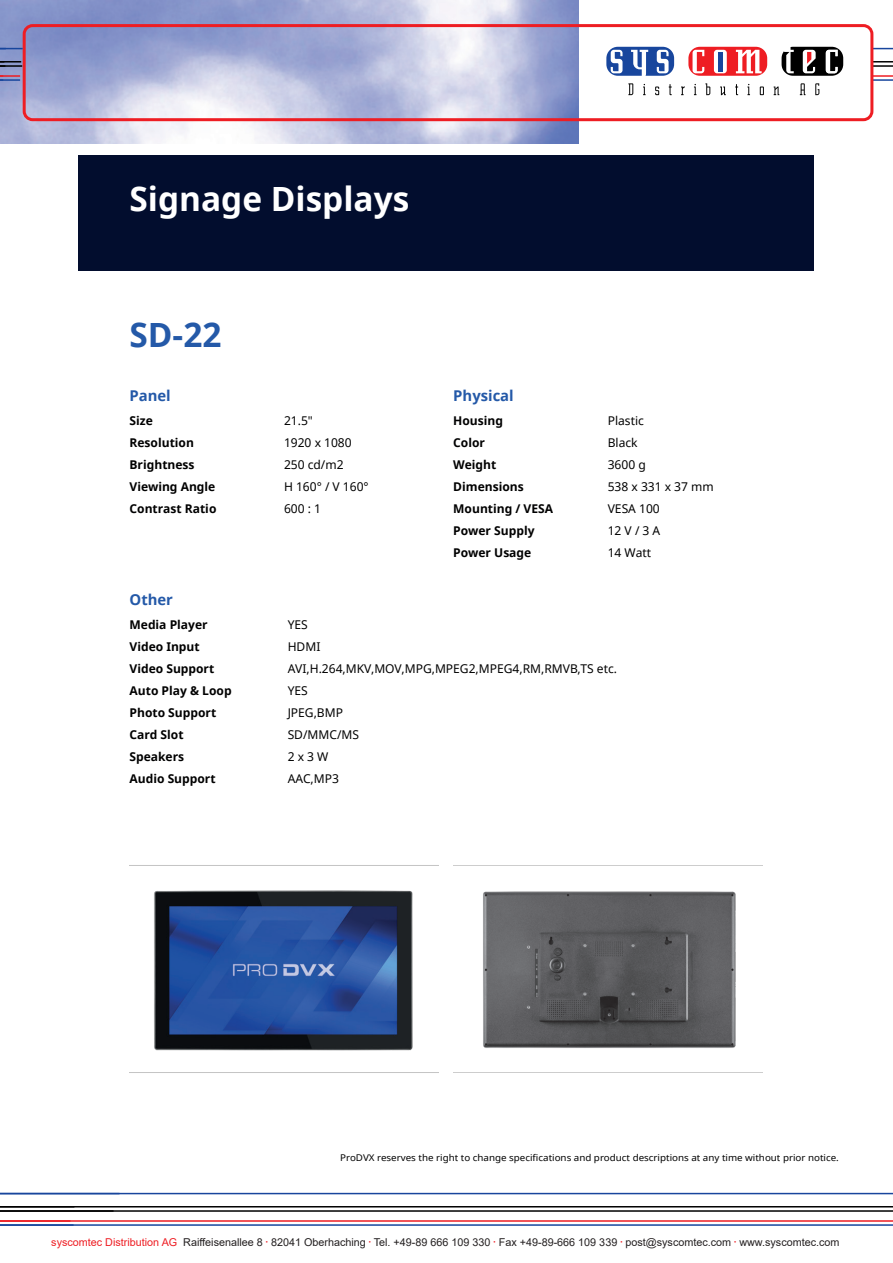
<style>
.page{position:relative;width:893px;height:1263px;background:#fff}
.page>*{position:absolute;margin:0;border:0;box-sizing:border-box;transform-origin:0 0}
.t1{font:700 33.45px "Noto Sans";color:#fff;scale:1.05 1}
.t2{font:700 33.45px "Noto Sans";color:#fff}
.t3{font:700 33.45px "Noto Sans";color:#2459a8;scale:1.05 1}
.t4{font:700 33.45px "Noto Sans";color:#2459a8}
.t5{font:700 14.85px "Noto Sans";color:#2459a8}
.t6{font:700 12px "Noto Sans";color:#000001}
.t7{font:12px "Noto Sans";color:#000001}
.t8{font:10.8px "Arial";color:#231f20}
.t9{font:9.3px "Noto Sans";color:#000001;scale:1.05 1}
.s1{color:#ee1d23}
.s2{font-size:6px;color:#ee1d23}
</style>
<div class="page">
<img style="left:0;top:0;width:578px;height:144px">
<svg style="left:628px;top:83px;width:5px;height:12px"></svg>
<svg style="left:643px;top:84px;width:3px;height:11px"></svg>
<svg style="left:655px;top:87px;width:4px;height:8px"></svg>
<svg style="left:669px;top:84px;width:3px;height:11px"></svg>
<svg style="left:681px;top:87px;width:4px;height:8px"></svg>
<svg style="left:694px;top:84px;width:2px;height:11px"></svg>
<svg style="left:705px;top:83px;width:5px;height:12px"></svg>
<svg style="left:720px;top:87px;width:6px;height:8px"></svg>
<svg style="left:735px;top:84px;width:3px;height:11px"></svg>
<svg style="left:747px;top:84px;width:3px;height:11px"></svg>
<svg style="left:760px;top:87px;width:4px;height:8px"></svg>
<svg style="left:774px;top:87px;width:5px;height:8px"></svg>
<svg style="left:800px;top:83px;width:5px;height:12px"></svg>
<svg style="left:815px;top:83px;width:4px;height:12px"></svg>
<svg style="left:606px;top:47px;width:68px;height:29px"></svg>
<svg style="left:688px;top:47px;width:79px;height:29px"></svg>
<svg style="left:692px;top:50px;width:12px;height:23px"></svg>
<svg style="left:714px;top:50px;width:13px;height:23px"></svg>
<hr style="left:718px;top:52px;width:4px;height:19px;background:#18469d">
<svg style="left:736px;top:50px;width:26px;height:23px"></svg>
<svg style="left:782px;top:47px;width:61px;height:29px"></svg>
<svg style="left:873px;top:48px;width:20px;height:1px"></svg>
<hr style="left:871px;top:61px;width:22px;height:2px;background:#000">
<hr style="left:871px;top:65px;width:22px;height:2px;background:#000">
<hr style="left:871px;top:75px;width:22px;height:2px;background:#ee1d23">
<hr style="left:871px;top:79px;width:22px;height:2px;background:#18469d">
<hr style="left:0;top:1193px;width:893px;height:1px;background:#18469d">
<hr style="left:0;top:1206px;width:893px;height:1px;background:#000">
<hr style="left:0;top:1210px;width:893px;height:2px;background:#000">
<hr style="left:0;top:1220px;width:893px;height:2px;background:#ee1d23">
<hr style="left:0;top:1224px;width:893px;height:2px;background:#18469d">
<div style="left:23px;top:24px;width:850px;height:97px;border:3px solid #ee1d23;border-radius:9px"></div>
<img style="left:130px;top:865px;width:308px;height:208px">
<img style="left:453px;top:865px;width:309px;height:208px">
<div style="left:79px;top:155px;width:735px;height:116px;background:#020d2e"></div>
<svg style="left:0;top:48px;width:23px;height:1px"></svg>
<hr style="left:0;top:61px;width:21px;height:2px;background:#000">
<hr style="left:0;top:65px;width:22px;height:2px;background:#000">
<hr style="left:0;top:75px;width:20px;height:2px;background:#ee1d23">
<hr style="left:0;top:79px;width:20px;height:2px;background:#18469d">
<h1 class="t1" style="left:170px;top:164px;width:283px">Signage Displays</h1>
<h1 class="t2" style="left:130px;top:175px;width:281px">Signage Displays</h1>
<h1 class="t3" style="left:170px;top:300px;width:94px">SD-22</h1>
<h1 class="t4" style="left:130px;top:311px;width:93px">SD-22</h1>
<p class="t5" style="left:130px;top:385px;width:43px">Panel</p>
<p class="t5" style="left:453px;top:385px;width:62px">Physical</p>
<p class="t6" style="left:130px;top:412px;width:25px">Size</p>
<p class="t7" style="left:284px;top:413px;width:30px">21.5"</p>
<p class="t6" style="left:130px;top:434px;width:66px">Resolution</p>
<p class="t7" style="left:284px;top:435px;width:69px">1920 x 1080</p>
<p class="t6" style="left:130px;top:456px;width:67px">Brightness</p>
<p class="t7" style="left:284px;top:457px;width:61px">250 cd/m2</p>
<p class="t6" style="left:130px;top:478px;width:87px">Viewing Angle</p>
<p class="t7" style="left:284px;top:479px;width:86px">H 160° / V 160°</p>
<p class="t6" style="left:130px;top:500px;width:88px">Contrast Ratio</p>
<p class="t7" style="left:284px;top:501px;width:39px">600 : 1</p>
<p class="t5" style="left:130px;top:589px;width:45px">Other</p>
<p class="t6" style="left:453px;top:412px;width:51px">Housing</p>
<p class="t7" style="left:608px;top:413px;width:38px">Plastic</p>
<p class="t6" style="left:453px;top:434px;width:33px">Color</p>
<p class="t7" style="left:608px;top:435px;width:31px">Black</p>
<p class="t6" style="left:453px;top:456px;width:45px">Weight</p>
<p class="t7" style="left:608px;top:457px;width:40px">3600 g</p>
<p class="t6" style="left:453px;top:478px;width:72px">Dimensions</p>
<p class="t7" style="left:608px;top:479px;width:107px">538 x 331 x 37 mm</p>
<p class="t6" style="left:453px;top:500px;width:101px">Mounting / VESA</p>
<p class="t7" style="left:608px;top:501px;width:54px">VESA 100</p>
<p class="t6" style="left:453px;top:522px;width:83px">Power Supply</p>
<p class="t7" style="left:608px;top:523px;width:54px">12 V / 3 A</p>
<p class="t6" style="left:453px;top:544px;width:80px">Power Usage</p>
<p class="t7" style="left:608px;top:545px;width:45px">14 Watt</p>
<p class="t6" style="left:130px;top:616px;width:80px">Media Player</p>
<p class="t7" style="left:288px;top:617px;width:22px">YES</p>
<p class="t6" style="left:130px;top:638px;width:72px">Video Input</p>
<p class="t7" style="left:288px;top:638px;width:34px">HDMI</p>
<p class="t6" style="left:130px;top:660px;width:86px">Video Support</p>
<p class="t7" style="left:288px;top:660px;width:331px">AVI,H.264,MKV,MOV,MPG,MPEG2,MPEG4,RM,RMVB,TS etc.</p>
<p class="t6" style="left:130px;top:682px;width:104px">Auto Play &amp; Loop</p>
<p class="t7" style="left:288px;top:682px;width:22px">YES</p>
<p class="t6" style="left:130px;top:704px;width:88px">Photo Support</p>
<p class="t7" style="left:288px;top:704px;width:57px">JPEG,BMP</p>
<p class="t6" style="left:130px;top:726px;width:56px">Card Slot</p>
<p class="t7" style="left:288px;top:726px;width:73px">SD/MMC/MS</p>
<p class="t6" style="left:130px;top:748px;width:56px">Speakers</p>
<p class="t7" style="left:288px;top:748px;width:42px">2 x 3 W</p>
<p class="t6" style="left:130px;top:770px;width:88px">Audio Support</p>
<p class="t7" style="left:288px;top:770px;width:53px">AAC,MP3</p>
<p class="t9" style="left:340px;top:1152px;width:476px">ProDVX reserves the right to change specifications and product descriptions at any time without prior notice.</p>
<p class="t8" style="left:51px;top:1234px;width:790px"><span class="s1">syscomtec Distribution AG</span> Raiffeisenallee 8 <span class="s2">•</span> 82041 Oberhaching <span class="s2">•</span> Tel. +49-89 666 109 330 <span class="s2">•</span> Fax +49-89-666 109 339 <span class="s2">•</span> post@syscomtec.com <span class="s2">•</span> www.syscomtec.com</p>
</div>
